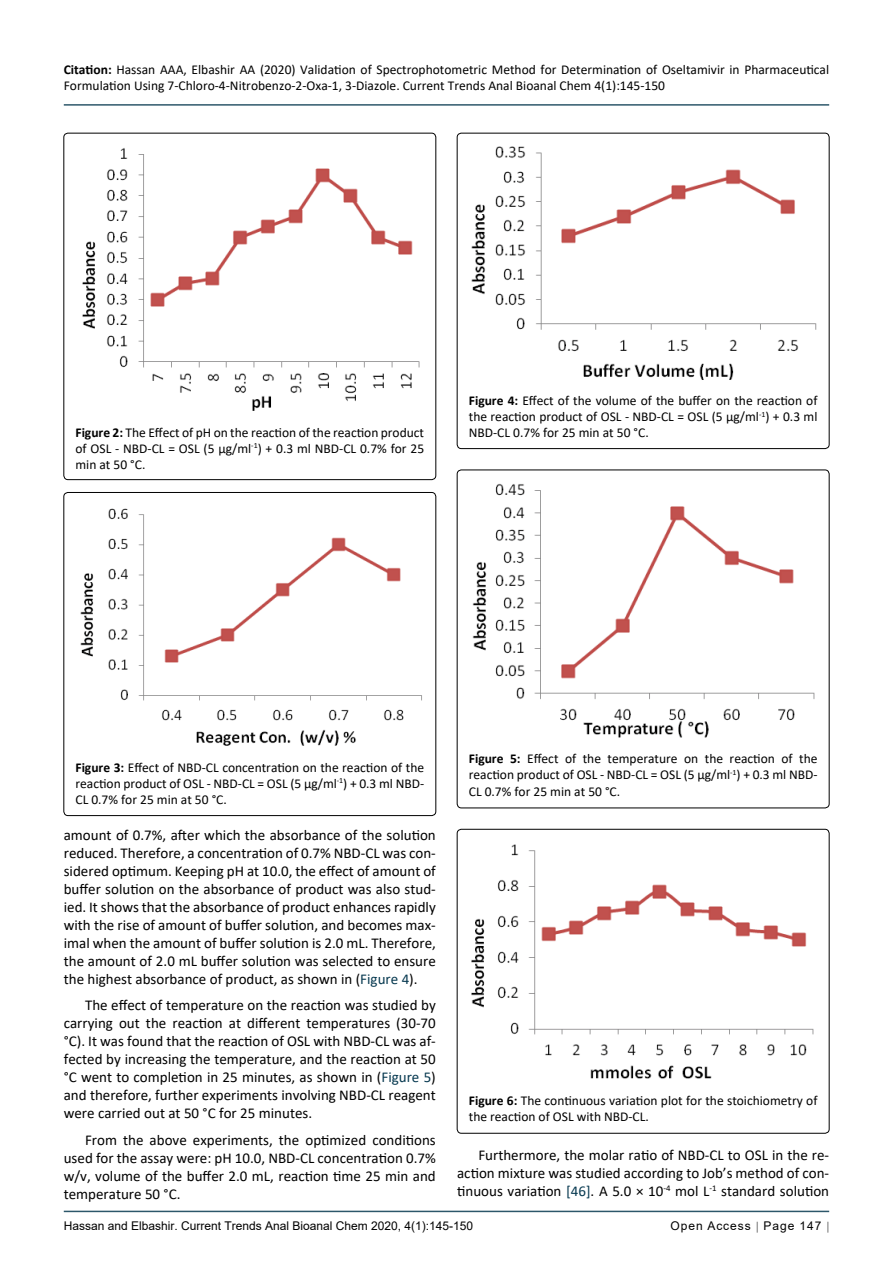
<style>
.page{position:relative;width:893px;height:1263px;background:#fff}
.page>*{position:absolute;margin:0;border:0;box-sizing:border-box;transform-origin:0 0}
.t1{font:15px/18px "Calibri";color:#000;text-align:justify}
.t2{font:13.5px/16.2px "Calibri";color:#000;text-align:justify}
.t3{font:12px "Arial";color:#000}
.t4{font:12px "Arial";letter-spacing:.08em;color:#000}
.s1{font-weight:700}
.s2{color:#073950}
</style>
<div class="page">
<hr style="left:64px;top:1211px;width:765px;height:1px;background:#073950">
<hr style="left:64px;top:104px;width:765px;height:2px;background:#073950">
<div style="left:64px;top:133px;width:372px;height:347px;border:1px solid #000;border-radius:4px"></div>
<img style="left:82px;top:148px;width:338px;height:263px">
<div style="left:64px;top:492px;width:372px;height:324px;border:1px solid #000;border-radius:4px"></div>
<img style="left:80px;top:508px;width:342px;height:238px">
<div style="left:457px;top:133px;width:372px;height:316px;border:1px solid #000;border-radius:4px"></div>
<img style="left:471px;top:146px;width:346px;height:234px">
<div style="left:457px;top:470px;width:372px;height:338px;border:1px solid #000;border-radius:4px"></div>
<img style="left:472px;top:483px;width:343px;height:255px">
<div style="left:457px;top:829px;width:372px;height:304px;border:1px solid #000;border-radius:4px"></div>
<img style="left:471px;top:844px;width:343px;height:235px">
<p class="t2" style="left:64px;top:61px;width:767px"><span class="s1">Citation:</span> Hassan AAA, Elbashir AA (2020) Validation of Spectrophotometric Method for Determination of Oseltamivir in Pharmaceutical<br>Formulation Using 7-Chloro-4-Nitrobenzo-2-Oxa-1, 3-Diazole. Current Trends Anal Bioanal Chem 4(1):145-150</p>
<p class="t2" style="left:75px;top:424px;width:350px"><span class="s1">Figure 2:</span> The Effect of pH on the reaction of the reaction product of OSL - NBD-CL = OSL (5 μg/ml<sup>-1</sup>) + 0.3 ml NBD-CL 0.7% for 25 min at 50 °C.</p>
<p class="t2" style="left:469px;top:392px;width:350px"><span class="s1">Figure 4:</span> Effect of the volume of the buffer on the reaction of the reaction product of OSL - NBD-CL = OSL (5 μg/ml<sup>-1</sup>) + 0.3 ml NBD-CL 0.7% for 25 min at 50 °C.</p>
<p class="t2" style="left:75px;top:759px;width:350px"><span class="s1">Figure 3:</span> Effect of NBD-CL concentration on the reaction of the reaction product of OSL - NBD-CL = OSL (5 μg/ml<sup>-1</sup>) + 0.3 ml NBD-CL 0.7% for 25 min at 50 °C.</p>
<p class="t1" style="left:64px;top:825px;width:374px">amount of 0.7%, after which the absorbance of the solution reduced. Therefore, a concentration of 0.7% NBD-CL was con&shy;sidered optimum. Keeping pH at 10.0, the effect of amount of buffer solution on the absorbance of product was also stud&shy;ied. It shows that the absorbance of product enhances rapidly with the rise of amount of buffer solution, and becomes max&shy;imal when the amount of buffer solution is 2.0 mL. Therefore, the amount of 2.0 mL buffer solution was selected to ensure the highest absorbance of product, as shown in (<span class="s2">Figure 4</span>).</p>
<p class="t1" style="left:64px;top:996px;width:374px;text-indent:21px">The effect of temperature on the reaction was studied by carrying out the reaction at different temperatures (30-70 °C). It was found that the reaction of OSL with NBD-CL was af&shy;fected by increasing the temperature, and the reaction at 50 °C went to completion in 25 minutes, as shown in (<span class="s2">Figure 5</span>) and therefore, further experiments involving NBD-CL reagent were carried out at 50 °C for 25 minutes.</p>
<p class="t1" style="left:64px;top:1130px;width:374px;text-indent:21px">From the above experiments, the optimized conditions used for the assay were: pH 10.0, NBD-CL concentration 0.7% w/v, volume of the buffer 2.0 mL, reaction time 25 min and temperature 50 °C.</p>
<p class="t2" style="left:469px;top:750px;width:350px"><span class="s1">Figure 5:</span> Effect of the temperature on the reaction of the reaction product of OSL - NBD-CL = OSL (5 μg/ml<sup>-1</sup>) + 0.3 ml NBD-CL 0.7% for 25 min at 50 °C.</p>
<p class="t2" style="left:469px;top:1092px;width:350px"><span class="s1">Figure 6:</span> The continuous variation plot for the stoichiometry of the reaction of OSL with NBD-CL.</p>
<p class="t1" style="left:457px;top:1145px;width:374px;text-indent:21px">Furthermore, the molar ratio of NBD-CL to OSL in the re&shy;action mixture was studied according to Job’s method of con&shy;tinuous variation <span class="s2">[46]</span>. A 5.0 × 10<sup>-4</sup> mol L<sup>-1</sup> standard solution</p>
<p class="t3" style="left:64px;top:1217px;width:411px">Hassan and Elbashir. Current Trends Anal Bioanal Chem 2020, 4(1):145-150</p>
<p class="t4" style="left:670px;top:1217px;width:152px">Open Access Page 147</p>
</div>
